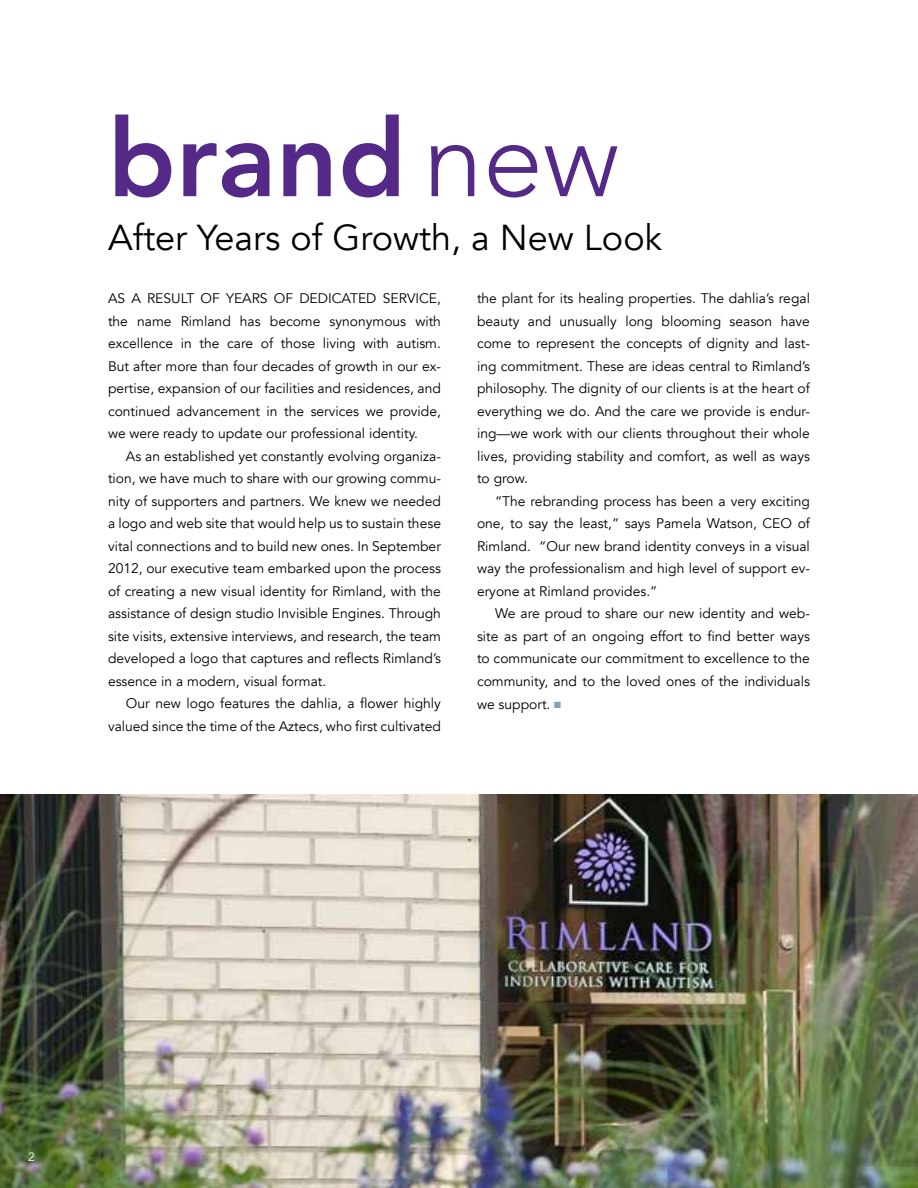
<style>
.page{position:relative;width:918px;height:1188px;background:#fff}
.page>*{position:absolute;margin:0;border:0;box-sizing:border-box;transform-origin:0 0}
.t1{font:800 108px "Avenir";color:#552988}
.t2{font:36px "Avenir";color:#000}
.t3{font:13.8px/22.5px "Avenir";color:#000;text-align:justify}
.t4{font:12px "Avenir";color:#fff}
.s1{font-weight:300}
.s2{color:#80a1b6}
</style>
<div class="page">
<img style="left:0;top:795px;width:918px;height:393px">
<h1 class="t1" style="left:108px;top:60px;width:513px">brand <span class="s1">new</span></h1>
<h2 class="t2" style="left:108px;top:216px;width:556px">After Years of Growth, a N ew Look</h2>
<p class="t3" style="left:108px;top:288px;width:335px">As a result of years of dedicated service, the name Rimland has become synonymous with excellence in the care of those living with autism.<br>B ut after more than four decades of growth in our ex&shy;pertise, expansion of our facilities and residences, and continued advancement in the services we provide, we were ready to update our professional identity.</p>
<p class="t3" style="left:108px;top:445px;width:335px;text-indent:18px">As an established yet constantly evolving organiza&shy;tion, we have much to share with our growing commu&shy;nity of supporters and partners. We knew we needed a logo and web site that would help us to sustain these vital connections and to build new ones. In September 2012, our executive team embarked upon the process of creating a new visual identity for Rimland, with the assistance of design studio Invisible Engines. Through site visits, extensive interviews, and research, the team developed a logo that captures and reflects Rimland’s essence in a modern, visual format.</p>
<p class="t3" style="left:108px;top:693px;width:335px;text-align:right">Our new logo features the dahlia, a flower highly valued since the time of the Aztecs, who first cultivated</p>
<p class="t3" style="left:477px;top:288px;width:335px">the plant for its healing properties. The dahlia’s regal beauty and unusually long blooming season have come to represent the concepts of dignity and last&shy;ing commitment. These are ideas central to Rimland’s philosophy. The dignity of our clients is at the heart of everything we do. And the care we provide is endur&shy;ing—we work with our clients throughout their whole lives, providing stability and comfort, as well as ways to grow.</p>
<p class="t3" style="left:477px;top:490px;width:334px;text-indent:18px">“The rebranding process has been a very exciting one, to say the least,” says Pamela Watson, CEO</p>
<p class="t3" style="left:477px;top:513px;width:335px;text-indent:321px">of Rimland. “Our new brand identity conveys in a visual way the professionalism and high level of support ev&shy;eryone at Rimland provides.”</p>
<p class="t3" style="left:477px;top:603px;width:335px;text-indent:18px">We are proud to share our new identity and web&shy;site as part of an ongoing effort to find better ways to communicate our commitment to excellence to the community, and to the loved ones of the individuals we support. <span class="s2">■</span></p>
<p class="t4" style="left:28px;top:1150px;width:8px">2</p>
</div>
